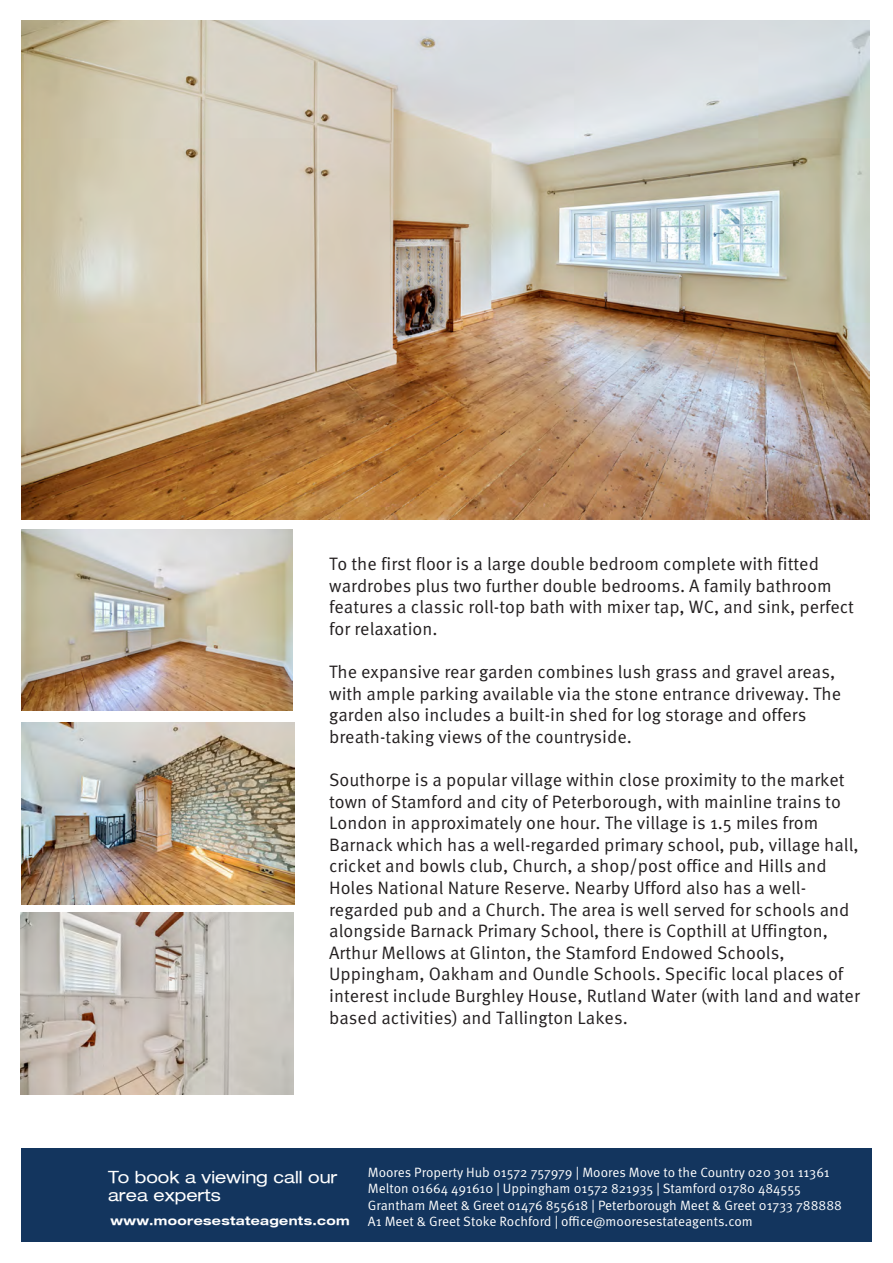
<style>
.page{position:relative;width:893px;height:1263px;background:#fff}
.page>*{position:absolute;margin:0;border:0;box-sizing:border-box;transform-origin:0 0}
.t1{font:18px/21.6px "Meta Pro";color:#231f20}
.t2{font:expanded 16.8px/18.6px "Helvetica Neue LT";color:#fff}
.t3{font:13.5px/16.5px "Meta Pro Norm";color:#fff}
.t4{font:700 expanded 12px "Helvetica Neue LT";letter-spacing:.03em;color:#fff}
</style>
<div class="page">
<img style="left:21px;top:722px;width:273px;height:182px">
<img style="left:20px;top:913px;width:273px;height:181px">
<img style="left:22px;top:20px;width:847px;height:499px">
<img style="left:21px;top:530px;width:271px;height:180px">
<div style="left:21px;top:1148px;width:851px;height:94px;background:#13355e"></div>
<p class="t1" style="left:329px;top:553px;width:526px">To the first floor is a large double bedroom complete with fitted wardrobes plus two further double bedrooms. A family bathroom features a classic roll-top bath with mixer tap, WC, and sink, perfect for relaxation.</p>
<p class="t1" style="left:329px;top:661px;width:514px">The expansive rear garden combines lush grass and gravel areas, with ample parking available via the stone entrance driveway. The garden also includes a built-in shed for log storage and offers breath-taking views of the countryside.</p>
<p class="t1" style="left:329px;top:769px;width:532px">Southorpe is a popular village within close proximity to the market town of Stamford and city of Peterborough, with mainline trains to London in approximately one hour. The village is 1.5 miles from Barnack which has a well-regarded primary school, pub, village hall, cricket and bowls club, Church, a shop/post office and Hills and Holes National Nature Reserve. Nearby Ufford also has a well&shy;regarded pub and a Church. The area is well served for schools and alongside Barnack Primary School, there is Copthill at Uffington, Arthur Mellows at Glinton, the Stamford Endowed Schools, Uppingham, Oakham and Oundle Schools. Specific local places of interest include Burghley House, Rutland Water (with land and water based activities) and Tallington Lakes.</p>
<p class="t2" style="left:108px;top:1167px;width:231px">To book a viewing call our area experts</p>
<p class="t3" style="left:368px;top:1163px;width:463px">Moores Property Hub 01572 757979 | Moores Move to the Country 020 301 11361<br>Melton 01664 491610 | Uppingham 01572 821935 | Stamford 01780 484555</p>
<p class="t3" style="left:368px;top:1196px;width:476px">Grantham Meet &amp; Greet 01476 855618 | Peterborough Meet &amp; Greet 01733 788888</p>
<p class="t4" style="left:111px;top:1213px;width:241px">www.mooresestateagents.com</p>
<p class="t3" style="left:368px;top:1212px;width:386px">A1 Meet &amp; Greet Stoke Rochford | office@mooresestateagents.com</p>
</div>
